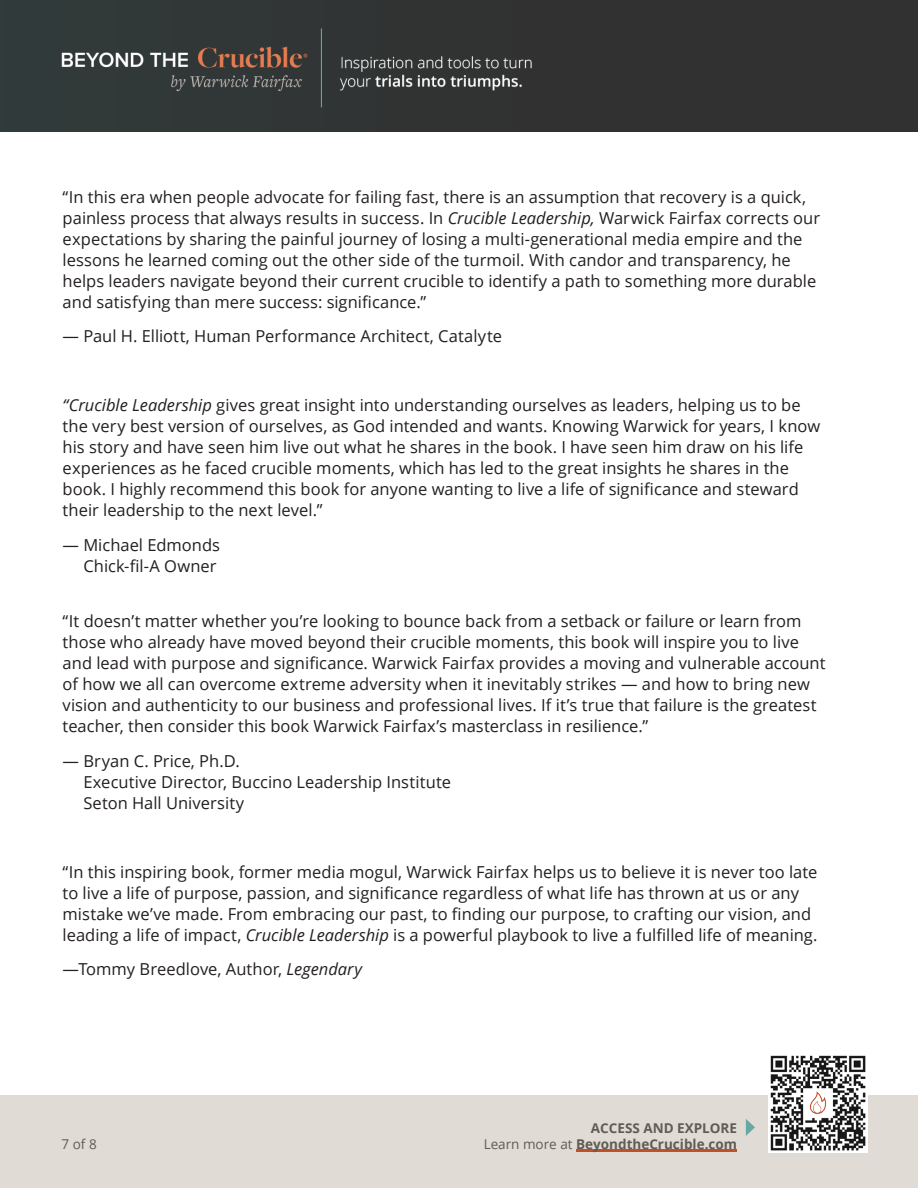
<style>
.page{position:relative;width:918px;height:1188px;background:#fff}
.page>*{position:absolute;margin:0;border:0;box-sizing:border-box;transform-origin:0 0}
.t1{font:16.5px/21px "Open Sans";color:#231f20}
.t2{font:700 13.5px "Open Sans";color:#615b56}
.t3{font:13.5px "Open Sans";color:#615b56}
.s1{font-style:italic}
.s2{font-weight:400}
</style>
<div class="page">
<div style="left:0;top:1095px;width:918px;height:93px;background:#e0dbd4"></div>
<hr style="left:576px;top:1149px;width:161px;height:3px;background:#c34f28">
<svg style="left:746px;top:1119px;width:9px;height:17px"></svg>
<svg style="left:768px;top:1055px;width:100px;height:97px"></svg>
<img style="left:771px;top:1055px;width:94px;height:95px">
<img style="left:800px;top:1087px;width:36px;height:31px">
<div style="left:0;top:0;width:562px;height:132px;background:#313636"></div>
<div style="left:562px;top:0;width:356px;height:132px;background:#313131"></div>
<p class="t1" style="left:63px;top:186px;width:759px">“In this era when people advocate for failing fast, there is an assumption that recovery is a quick, painless process that always results in success. In <span class="s1">Crucible Leadership,</span> Warwick Fairfax corrects our expectations by sharing the painful journey of losing a multi-generational media empire and the lessons he learned coming out the other side of the turmoil. With candor and transparency, he helps leaders navigate beyond their current crucible to identify a path to something more durable and satisfying than mere success: significance.”</p>
<p class="t1" style="left:63px;top:325px;width:441px">— Paul H. Elliott, Human Performance Architect, Catalyte</p>
<p class="t1" style="left:63px;top:394px;width:759px"><span class="s1">“Crucible Leadership</span> gives great insight into understanding ourselves as leaders, helping us to be the very best version of ourselves, as God intended and wants. Knowing Warwick for years, I know his story and have seen him live out what he shares in the book. I have seen him draw on his life experiences as he faced crucible moments, which has led to the great insights he shares in the book. I highly recommend this book for anyone wanting to live a life of significance and steward their leadership to the next level.”</p>
<p class="t1" style="left:63px;top:534px;width:159px;text-align:right">— Michael Edmonds<br>Chick-fil-A Owner</p>
<p class="t1" style="left:63px;top:610px;width:764px">“It doesn’t matter whether you’re looking to bounce back from a setback or failure or learn from those who already have moved beyond their crucible moments, this book will inspire you to live and lead with purpose and significance. Warwick Fairfax provides a moving and vulnerable account of how we all can overcome extreme adversity when it inevitably strikes — and how to bring new vision and authenticity to our business and professional lives. If it’s true that failure is the greatest teacher, then consider this book Warwick Fairfax’s masterclass in resilience.”</p>
<p class="t1" style="left:83px;top:750px;width:369px;text-indent:-21px">— Bryan C. Price, Ph.D.<br>Executive Director, Buccino Leadership Institute<br>Seton Hall University</p>
<p class="t1" style="left:63px;top:861px;width:756px">“In this inspiring book, former media mogul, Warwick Fairfax helps us to believe it is never too late to live a life of purpose, passion, and significance regardless of what life has thrown at us or any mistake we’ve made. From embracing our past, to finding our purpose, to crafting our vision, and leading a life of impact, <span class="s1">Crucible Leadership</span> is a powerful playbook to live a fulfilled life of meaning.</p>
<p class="t1" style="left:63px;top:958px;width:301px">—Tommy Breedlove, Author, <span class="s1">Legendary</span></p>
<p class="t2" style="left:591px;top:1119px;width:148px">ACCESS AND EXPLORE</p>
<p class="t3" style="left:62px;top:1135px;width:37px">7 of 8</p>
<p class="t2" style="left:484px;top:1135px;width:255px"><span class="s2">Learn more at</span> BeyondtheCrucible.com</p>
</div>
